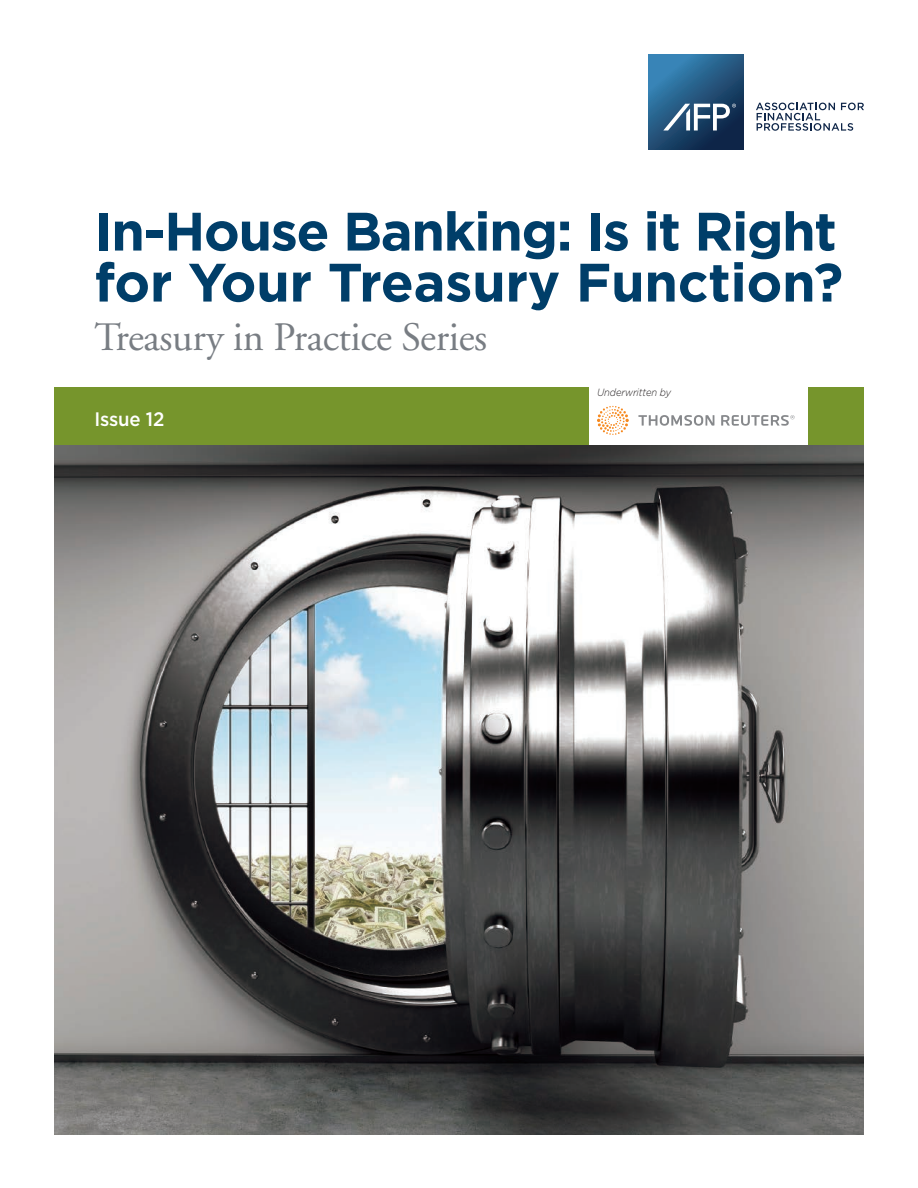
<style>
.page{position:relative;width:918px;height:1188px;background:#fff}
.page>*{position:absolute;margin:0;border:0;box-sizing:border-box;transform-origin:0 0}
.t1{font:700 54px/51px "Gotham";letter-spacing:-.025em;color:#003e69}
.t2{font:40.35px "Adobe Garamond";letter-spacing:-.01em;color:#787d83}
.BodyText{font:500 19.5px "Gotham";letter-spacing:-.01em;color:#fff;scale:.95 1}
.BodyText-2{font:italic 300 10.5px "Gotham";letter-spacing:-.01em;color:#231f20;scale:.9 1}
</style>
<div class="page">
<div style="left:54px;top:387px;width:535px;height:59px;background:#76952c"></div>
<svg style="left:648px;top:54px;width:96px;height:96px;background:#245781"></svg>
<svg style="left:663px;top:104px;width:73px;height:26px"></svg>
<svg style="left:756px;top:103px;width:108px;height:28px"></svg>
<div style="left:808px;top:387px;width:56px;height:59px;background:#76952c"></div>
<img style="left:54px;top:446px;width:810px;height:689px">
<svg style="left:597px;top:406px;width:32px;height:29px"></svg>
<svg style="left:638px;top:415px;width:157px;height:11px"></svg>
<p class="t1" style="left:94px;top:206px;width:750px">In-House Banking: Is it Right for Your Treasury Function?</p>
<p class="t2" style="left:94px;top:316px;width:394px">Treasury in Practice Series</p>
<p class="BodyText-2" style="left:597px;top:386px;width:84px">Underwritten by</p>
<p class="BodyText" style="left:94px;top:406px;width:75px">Issue 12</p>
</div>
